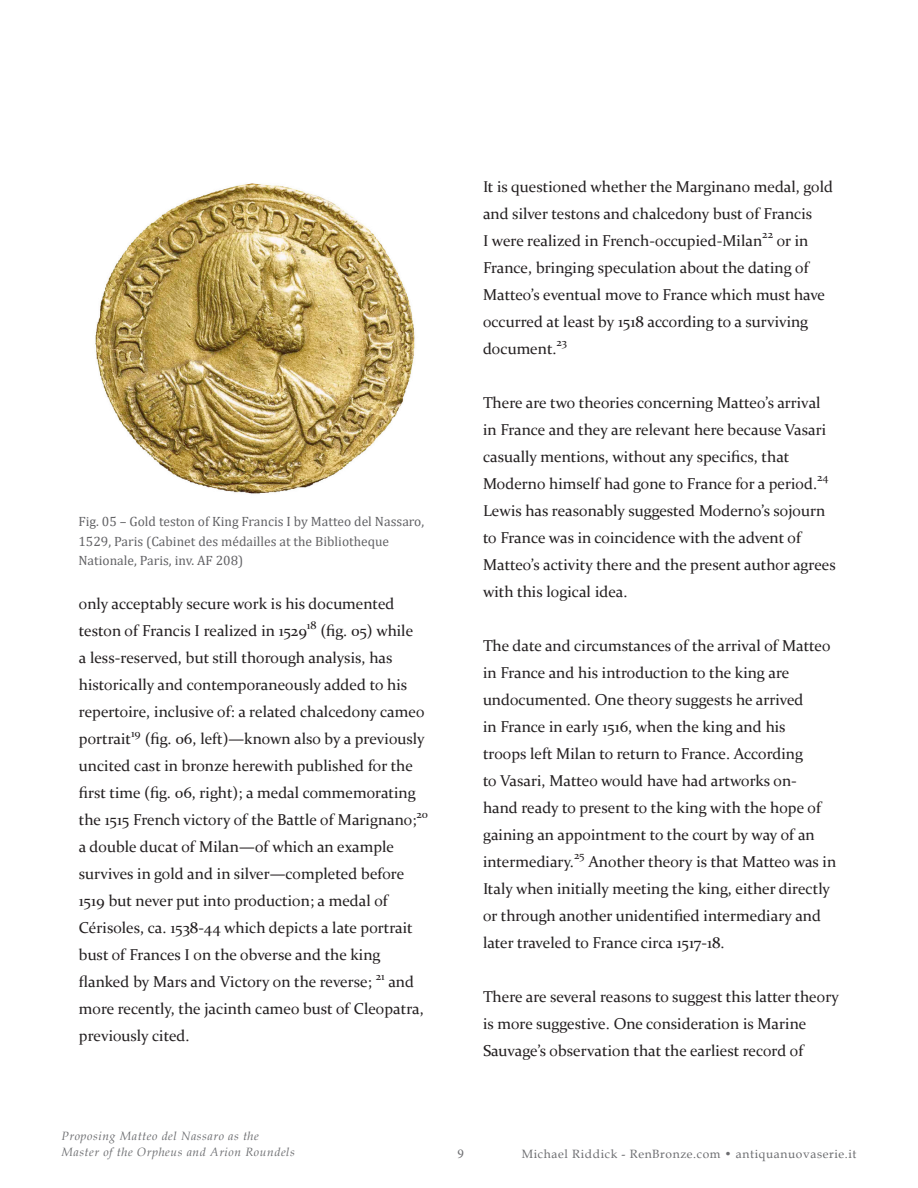
<style>
.page{position:relative;width:918px;height:1188px;background:#fff}
.page>*{position:absolute;margin:0;border:0;box-sizing:border-box;transform-origin:0 0}
.t1{font:15.75px/27px "Constantia";color:#231f20}
.t2{font:13.5px/19.5px "Cambria";color:#636366}
.t3{font:13.5px "Minion Pro";color:#6c6d70}
.t4{font:italic 12px/16.5px "Book Antiqua";letter-spacing:.05em;color:#6c6d70}
.t5{font:12px "Book Antiqua";letter-spacing:.05em;color:#6c6d70}
.t6{font:11.25px "Constantia";color:#231f20}
</style>
<div class="page">
<img style="left:95px;top:183px;width:320px;height:311px">
<p class="t2" style="left:78px;top:512px;width:347px">Fig. 05 – Gold teston of King Francis I by Matteo del Nassaro,<br>1529, Paris (Cabinet des médailles at the Bibliotheque<br>Nationale, Paris, inv. AF 208)</p>
<p class="t1" style="left:79px;top:590px;width:317px">only acceptably secure work is his documented teston of Francis I realized in 1529</p>
<p class="t6" style="left:307px;top:617px;width:11px">18</p>
<p class="t1" style="left:79px;top:617px;width:347px;text-indent:242px">(fig. 05) while a less-reserved, but still thorough analysis, has historically and contemporaneously added to his repertoire, inclusive of: a related chalcedony cameo portrait</p>
<p class="t6" style="left:131px;top:725px;width:11px">19</p>
<p class="t1" style="left:79px;top:725px;width:347px;text-indent:66px">(fig. 06, left)—known also by a previously uncited cast in bronze herewith published for the first time (fig. 06, right); a medal commemorating the 1515 French victory of the Battle of Marignano;</p>
<p class="t6" style="left:417px;top:806px;width:13px">20</p>
<p class="t1" style="left:79px;top:833px;width:335px">a double ducat of Milan—of which an example survives in gold and in silver—completed before 1519 but never put into production; a medal of Cérisoles, ca. 1538-44 which depicts a late portrait bust of Frances I on the obverse and the king flanked by Mars and Victory on the reverse;</p>
<p class="t6" style="left:376px;top:968px;width:10px">21</p>
<p class="t1" style="left:79px;top:968px;width:346px;text-indent:309px">and more recently, the jacinth cameo bust of Cleopatra, previously cited.</p>
<p class="t4" style="left:62px;top:1127px;width:235px">Proposing Matteo del Nassaro as the<br>Master of the Orpheus and Arion Roundels</p>
<p class="t1" style="left:483px;top:172px;width:352px">It is questioned whether the Marginano medal, gold and silver testons and chalcedony bust of Francis<br>I were realized in French-occupied-Milan</p>
<p class="t6" style="left:762px;top:227px;width:12px">22</p>
<p class="t1" style="left:483px;top:226px;width:344px;text-indent:294px">or in<br>France, bringing speculation about the dating of<br>Matteo’s eventual move to France which must have occurred at least by 1518 according to a surviving document.</p>
<p class="t6" style="left:557px;top:335px;width:12px">23</p>
<p class="t1" style="left:483px;top:388px;width:345px">There are two theories concerning Matteo’s arrival in France and they are relevant here because Vasari casually mentions, without any specifics, that Moderno himself had gone to France for a period.</p>
<p class="t6" style="left:817px;top:470px;width:13px">24</p>
<p class="t1" style="left:483px;top:496px;width:354px">Lewis has reasonably suggested Moderno’s sojourn to France was in coincidence with the advent of Matteo’s activity there and the present author agrees with this logical idea.</p>
<p class="t1" style="left:483px;top:631px;width:349px">The date and circumstances of the arrival of Matteo in France and his introduction to the king are undocumented. One theory suggests he arrived<br>in France in early 1516, when the king and his troops left Milan to return to France. According<br>to Vasari, Matteo would have had artworks on&shy;hand ready to present to the king with the hope of gaining an appointment to the court by way of an intermediary.</p>
<p class="t6" style="left:574px;top:848px;width:12px">25</p>
<p class="t1" style="left:483px;top:847px;width:355px;text-indent:105px">Another theory is that Matteo was in Italy when initially meeting the king, either directly or through another unidentified intermediary and later traveled to France circa 1517-18.</p>
<p class="t1" style="left:483px;top:982px;width:358px">There are several reasons to suggest this latter theory is more suggestive. One consideration is Marine<br>Sauvage’s observation that the earliest record of</p>
<p class="t3" style="left:458px;top:1144px;width:8px">9</p>
<p class="t5" style="left:522px;top:1146px;width:336px">Michael Riddick - RenBronze.com • antiquanuovaserie.it</p>
</div>
